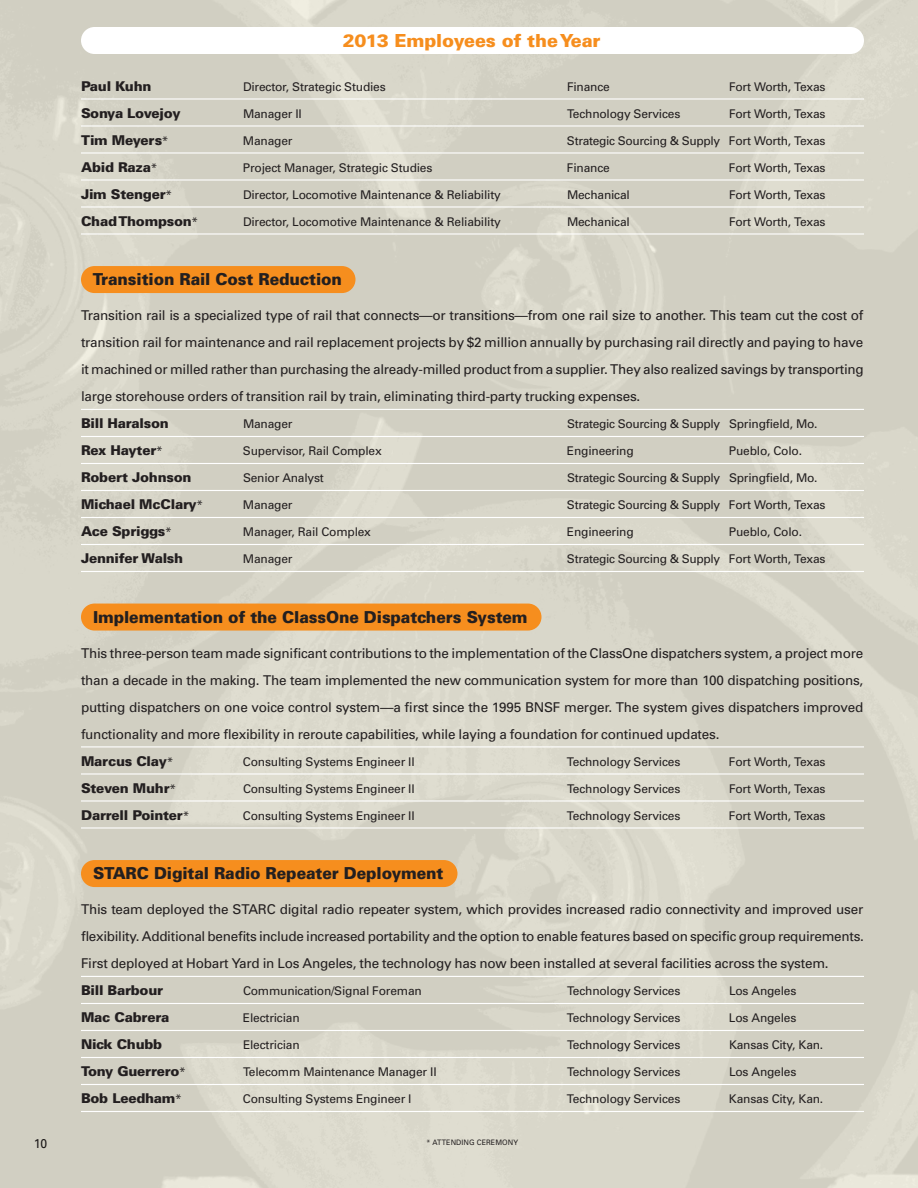
<style>
.page{position:relative;width:918px;height:1188px;background:#fff}
.page>*{position:absolute;margin:0;border:0;box-sizing:border-box;transform-origin:0 0}
.t1{font:900 18px "Univers";letter-spacing:-.005em;color:#f68e1e}
.t2{font:900 16.5px "Univers";letter-spacing:-.005em;color:#231f20;scale:.95 1}
.t3{font:13.5px/27px "Univers";letter-spacing:-.015em;color:#231f20;text-align:justify}
.t4{font:900 13.5px "Univers";letter-spacing:-.015em;color:#231f20}
.t5{font:900 13.5px "Univers";letter-spacing:-.035em;color:#231f20}
.t6{font:12.75px "Univers";color:#231f20;scale:.95 1}
.t7{font:12px "Univers";letter-spacing:-.015em;color:#231f20}
.t8{font:7.5px "Univers";color:#231f20;scale:.95 1}
.s1{font-weight:400;font-size:12px}
.s2{font-weight:900}
.s3{font-size:12px}
</style>
<div class="page">
<img style="left:0;top:0;width:918px;height:1188px">
<hr style="left:81px;top:98px;width:783px;height:2px;background:#fff">
<hr style="left:81px;top:125px;width:783px;height:2px;background:#fff">
<hr style="left:81px;top:152px;width:783px;height:2px;background:#fff">
<hr style="left:81px;top:179px;width:783px;height:2px;background:#fff">
<hr style="left:81px;top:206px;width:783px;height:2px;background:#fff">
<hr style="left:81px;top:233px;width:783px;height:2px;background:#fff">
<hr style="left:81px;top:409px;width:783px;height:1px;background:#fff">
<hr style="left:81px;top:436px;width:783px;height:1px;background:#fff">
<hr style="left:81px;top:463px;width:783px;height:1px;background:#fff">
<hr style="left:81px;top:490px;width:783px;height:1px;background:#fff">
<hr style="left:81px;top:517px;width:783px;height:1px;background:#fff">
<hr style="left:81px;top:544px;width:783px;height:1px;background:#fff">
<hr style="left:81px;top:571px;width:783px;height:1px;background:#fff">
<hr style="left:81px;top:746px;width:783px;height:1px;background:#fff">
<hr style="left:81px;top:773px;width:783px;height:2px;background:#fff">
<hr style="left:81px;top:800px;width:783px;height:2px;background:#fff">
<hr style="left:81px;top:827px;width:783px;height:2px;background:#fff">
<hr style="left:81px;top:976px;width:783px;height:1px;background:#fff">
<hr style="left:81px;top:1003px;width:783px;height:1px;background:#fff">
<hr style="left:81px;top:1030px;width:783px;height:1px;background:#fff">
<hr style="left:81px;top:1057px;width:783px;height:1px;background:#fff">
<hr style="left:81px;top:1084px;width:783px;height:1px;background:#fff">
<hr style="left:81px;top:1111px;width:783px;height:1px;background:#fff">
<div style="left:81px;top:266px;width:274px;height:27px;background:#f68e1e;border-radius:13px"></div>
<div style="left:81px;top:604px;width:460px;height:27px;background:#f68e1e;border-radius:13px"></div>
<div style="left:81px;top:860px;width:376px;height:27px;background:#f68e1e;border-radius:13px"></div>
<div style="left:81px;top:27px;width:783px;height:27px;background:#fff;border-radius:13px"></div>
<p class="t6" style="left:34px;top:1136px;width:15px">10</p>
<h1 class="t1" style="left:343px;top:29px;width:259px">2013 Employees of the Year</h1>
<p class="t4" style="left:81px;top:77px;width:72px">Paul Kuhn</p>
<p class="t7" style="left:243px;top:79px;width:144px">Director, Strategic Studies</p>
<p class="t7" style="left:567px;top:79px;width:44px">Finance</p>
<p class="t7" style="left:729px;top:79px;width:98px">Fort Worth, Texas</p>
<p class="t5" style="left:81px;top:104px;width:101px">Sonya Lovejoy</p>
<p class="t7" style="left:243px;top:106px;width:60px">Manager II</p>
<p class="t7" style="left:567px;top:106px;width:115px">Technology Services</p>
<p class="t7" style="left:729px;top:106px;width:98px">Fort Worth, Texas</p>
<p class="t4" style="left:81px;top:131px;width:89px">Tim Meyers<span class="s1">*</span></p>
<p class="t7" style="left:243px;top:133px;width:51px">Manager</p>
<p class="t7" style="left:567px;top:133px;width:260px">Strategic Sourcing &amp; Supply Fort Worth, Texas</p>
<p class="t4" style="left:81px;top:158px;width:78px">Abid Raza<span class="s1">*</span></p>
<p class="t7" style="left:243px;top:160px;width:191px">Project Manager, Strategic Studies</p>
<p class="t7" style="left:567px;top:160px;width:44px">Finance</p>
<p class="t7" style="left:729px;top:160px;width:98px">Fort Worth, Texas</p>
<p class="t4" style="left:81px;top:185px;width:93px">Jim Stenger<span class="s1">*</span></p>
<p class="t7" style="left:243px;top:187px;width:259px">Director, Locomotive Maintenance &amp; Reliability</p>
<p class="t7" style="left:567px;top:187px;width:64px">Mechanical</p>
<p class="t7" style="left:729px;top:187px;width:98px">Fort Worth, Texas</p>
<p class="t4" style="left:81px;top:212px;width:119px">Chad Thompson<span class="s1">*</span></p>
<p class="t7" style="left:243px;top:214px;width:259px">Director, Locomotive Maintenance &amp; Reliability</p>
<p class="t7" style="left:567px;top:214px;width:64px">Mechanical</p>
<p class="t7" style="left:729px;top:214px;width:98px">Fort Worth, Texas</p>
<p class="t2" style="left:93px;top:269px;width:264px">Transition Rail Cost Reduction</p>
<p class="t3" style="left:81px;top:302px;width:784px">Transition rail is a specialized type of rail that connects—or transitions—from one rail size to another. This team cut the cost of transition rail for maintenance and rail replacement projects by $2 million annually by purchasing rail directly and paying to have it machined or milled rather than purchasing the already-milled product from a supplier. They also realized savings by transporting large storehouse orders of transition rail by train, eliminating third-party trucking expenses.</p>
<p class="t4" style="left:81px;top:415px;width:89px">Bill Haralson</p>
<p class="t7" style="left:243px;top:416px;width:51px">Manager</p>
<p class="t7" style="left:567px;top:416px;width:252px">Strategic Sourcing &amp; Supply Springfield, Mo.</p>
<p class="t4" style="left:81px;top:442px;width:83px">Rex Hayter<span class="s1">*</span></p>
<p class="t7" style="left:243px;top:443px;width:140px">Supervisor, Rail Complex</p>
<p class="t7" style="left:567px;top:443px;width:68px">Engineering</p>
<p class="t7" style="left:729px;top:443px;width:75px">Pueblo, Colo.</p>
<p class="t4" style="left:81px;top:469px;width:112px">Robert Johnson</p>
<p class="t7" style="left:243px;top:470px;width:82px">Senior Analyst</p>
<p class="t7" style="left:567px;top:470px;width:252px">Strategic Sourcing &amp; Supply Springfield, Mo.</p>
<p class="t4" style="left:81px;top:496px;width:124px">Michael McClary<span class="s1">*</span></p>
<p class="t7" style="left:243px;top:497px;width:51px">Manager</p>
<p class="t7" style="left:567px;top:497px;width:260px">Strategic Sourcing &amp; Supply Fort Worth, Texas</p>
<p class="t4" style="left:81px;top:523px;width:92px">Ace Spriggs<span class="s1">*</span></p>
<p class="t7" style="left:243px;top:524px;width:129px">Manager, Rail Complex</p>
<p class="t7" style="left:567px;top:524px;width:68px">Engineering</p>
<p class="t7" style="left:729px;top:524px;width:75px">Pueblo, Colo.</p>
<p class="t4" style="left:81px;top:550px;width:104px">Jennifer Walsh</p>
<p class="t7" style="left:243px;top:551px;width:51px">Manager</p>
<p class="t7" style="left:567px;top:551px;width:260px">Strategic Sourcing &amp; Supply Fort Worth, Texas</p>
<p class="t2" style="left:93px;top:607px;width:459px">Implementation of the ClassOne Dispatchers System</p>
<p class="t3" style="left:81px;top:639px;width:784px;text-align:left">This three-person team made significant contributions to the implementation of the ClassOne dispatchers system, a project more than a decade in the making. The team implemented the new communication system for more than 100 dispatching positions, putting dispatchers on one voice control system—a first since the 1995 BNSF merger. The system gives dispatchers improved functionality and more flexibility in reroute capabilities, while laying a foundation for continued updates.<br><span class="s2">Marcus Clay</span><span class="s3">*</span></p>
<p class="t7" style="left:243px;top:754px;width:173px">Consulting Systems Engineer II</p>
<p class="t7" style="left:567px;top:754px;width:115px">Technology Services</p>
<p class="t7" style="left:729px;top:754px;width:98px">Fort Worth, Texas</p>
<p class="t4" style="left:81px;top:779px;width:97px">Steven Muhr<span class="s1">*</span></p>
<p class="t7" style="left:243px;top:781px;width:173px">Consulting Systems Engineer II</p>
<p class="t7" style="left:567px;top:781px;width:115px">Technology Services</p>
<p class="t7" style="left:729px;top:781px;width:98px">Fort Worth, Texas</p>
<p class="t4" style="left:81px;top:806px;width:110px">Darrell Pointer<span class="s1">*</span></p>
<p class="t7" style="left:243px;top:808px;width:173px">Consulting Systems Engineer II</p>
<p class="t7" style="left:567px;top:808px;width:115px">Technology Services</p>
<p class="t7" style="left:729px;top:808px;width:98px">Fort Worth, Texas</p>
<p class="t2" style="left:93px;top:863px;width:370px">STARC Digital Radio Repeater Deployment</p>
<p class="t3" style="left:81px;top:896px;width:784px">This team deployed the STARC digital radio repeater system, which provides increased radio connectivity and improved user flexibility. Additional benefits include increased portability and the option to enable features based on specific group requirements.<br>First deployed at Hobart Yard in Los Angeles, the technology has now been installed at several facilities across the system.</p>
<p class="t4" style="left:81px;top:982px;width:84px">Bill Barbour</p>
<p class="t7" style="left:243px;top:983px;width:180px">Communication/Signal Foreman</p>
<p class="t7" style="left:567px;top:983px;width:115px">Technology Services</p>
<p class="t7" style="left:729px;top:983px;width:69px">Los Angeles</p>
<p class="t4" style="left:81px;top:1009px;width:90px">Mac Cabrera</p>
<p class="t7" style="left:243px;top:1010px;width:58px">Electrician</p>
<p class="t7" style="left:567px;top:1010px;width:115px">Technology Services</p>
<p class="t7" style="left:729px;top:1010px;width:69px">Los Angeles</p>
<p class="t4" style="left:81px;top:1036px;width:83px">Nick Chubb</p>
<p class="t7" style="left:243px;top:1037px;width:58px">Electrician</p>
<p class="t7" style="left:567px;top:1037px;width:115px">Technology Services</p>
<p class="t7" style="left:729px;top:1037px;width:96px">Kansas City, Kan.</p>
<p class="t4" style="left:81px;top:1063px;width:106px">Tony Guerrero<span class="s1">*</span></p>
<p class="t7" style="left:243px;top:1064px;width:195px">Telecomm Maintenance Manager II</p>
<p class="t7" style="left:567px;top:1064px;width:115px">Technology Services</p>
<p class="t7" style="left:729px;top:1064px;width:69px">Los Angeles</p>
<p class="t4" style="left:81px;top:1090px;width:102px">Bob Leedham<span class="s1">*</span></p>
<p class="t7" style="left:243px;top:1091px;width:170px">Consulting Systems Engineer I</p>
<p class="t7" style="left:567px;top:1091px;width:115px">Technology Services</p>
<p class="t7" style="left:729px;top:1091px;width:96px">Kansas City, Kan.</p>
<p class="t8" style="left:427px;top:1138px;width:13px">* attending</p>
<p class="t8" style="left:477px;top:1138px;width:7px">ceremony</p>
</div>
